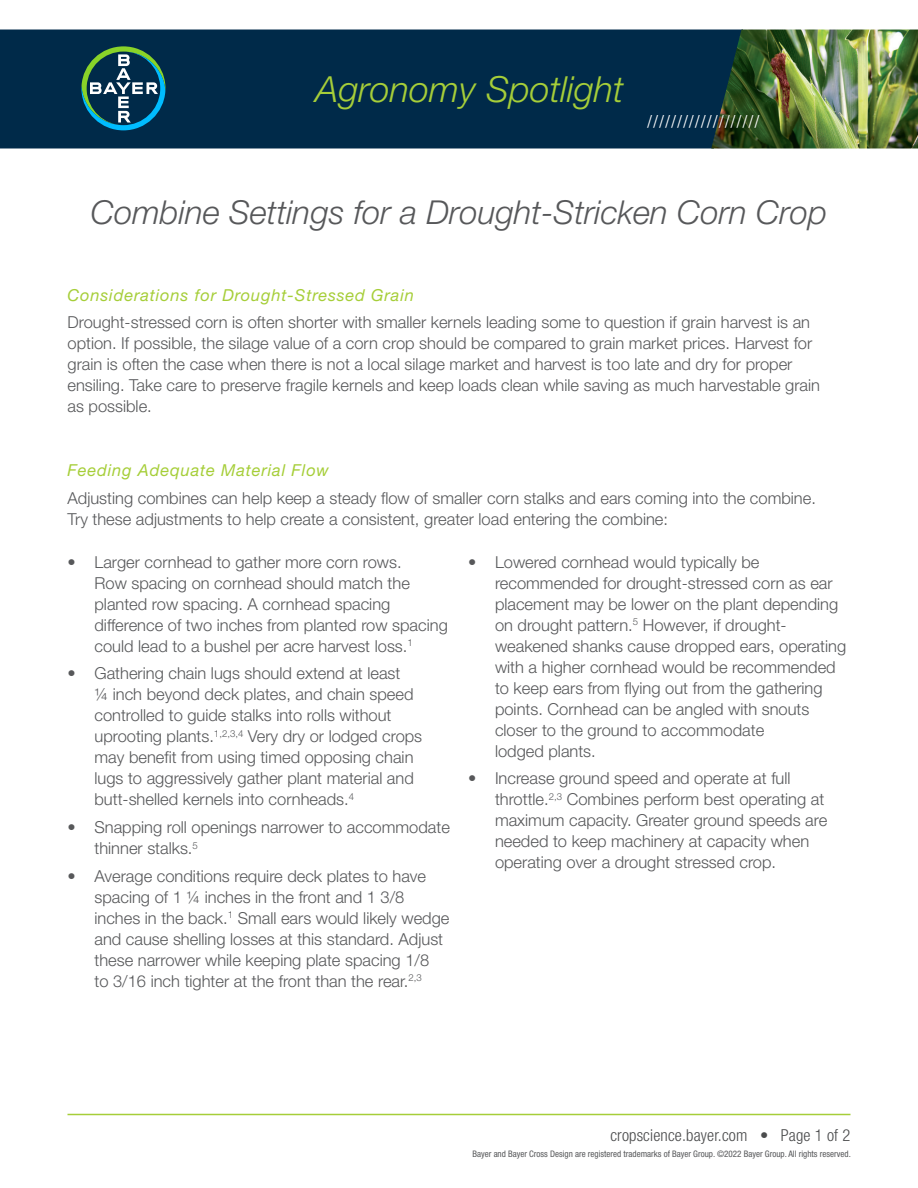
<style>
.page{position:relative;width:918px;height:1188px;background:#fff}
.page>*{position:absolute;margin:0;border:0;box-sizing:border-box;transform-origin:0 0}
.t1{font:italic 300 36px "Helvetica Neue LT Pro";color:#a6ce39}
.Title__Bayer{font:italic 300 33px "Helvetica Neue LT Pro";color:#57585a}
.t2{font:18px "Minion Pro";color:#fff}
.Universal_Text{font:300 16.5px/21px "Helvetica Neue";color:#57585a}
.Subhead__Bayer{font:italic 16.5px "Helvetica Neue LT Pro";letter-spacing:.05em;color:#a6ce39}
.t3{font:300 condensed 16.5px "Helvetica Neue LT Std";letter-spacing:.01em;color:#4b4c4d}
.t4{font:condensed 9px "Helvetica Neue LT Std";color:#57585a}
</style>
<div class="page">
<hr style="left:68px;top:1114px;width:782px;height:1px;background:#a6ce39">
<div style="left:0;top:30px;width:711px;height:118px;background:#002a49"></div>
<svg style="left:81px;top:46px;width:84px;height:84px;background:#285d6a"></svg>
<img style="left:711px;top:30px;width:207px;height:118px">
<h1 class="t1" style="left:316px;top:67px;width:309px">Agronomy Spotlight</h1>
<p class="t2" style="left:647px;top:109px;width:115px">///////////////////</p>
<p class="Title__Bayer" style="left:91px;top:192px;width:738px">Combine Settings for a Drought-Stricken Corn Crop</p>
<p class="Subhead__Bayer" style="left:68px;top:285px;width:348px">Considerations for Drought-Stressed Grain</p>
<p class="Universal_Text" style="left:68px;top:312px;width:754px">Drought-stressed corn is often shorter with smaller kernels leading some to question if grain harvest is an option. If possible, the silage value of a corn crop should be compared to grain market prices. Harvest for grain is often the case when there is not a local silage market and harvest is too late and dry for proper ensiling. Take care to preserve fragile kernels and keep loads clean while saving as much harvestable grain as possible.</p>
<p class="Subhead__Bayer" style="left:68px;top:460px;width:263px">Feeding Adequate Material Flow</p>
<p class="Universal_Text" style="left:68px;top:487px;width:750px">Adjusting combines can help keep a steady flow of smaller corn stalks and ears coming into the combine.<br>Try these adjustments to help create a consistent, greater load entering the combine:</p>
<p class="Universal_Text" style="left:94px;top:551px;width:355px;text-indent:-27px">• Larger cornhead to gather more corn rows.<br>Row spacing on cornhead should match the planted row spacing. A cornhead spacing difference of two inches from planted row spacing could lead to a bushel per acre harvest loss.<sup>1</sup></p>
<p class="Universal_Text" style="left:94px;top:663px;width:329px;text-indent:-27px">• Gathering chain lugs should extend at least<br>¼ inch beyond deck plates, and chain speed controlled to guide stalks into rolls without uprooting plants.<sup>1,2,3,4</sup> Very dry or lodged crops may benefit from using timed opposing chain lugs to aggressively gather plant material and butt-shelled kernels into cornheads.<sup>4</sup></p>
<p class="Universal_Text" style="left:94px;top:816px;width:357px;text-indent:-27px">• Snapping roll openings narrower to accommodate thinner stalks.<sup>5</sup></p>
<p class="Universal_Text" style="left:94px;top:865px;width:356px;text-indent:-27px">• Average conditions require deck plates to have spacing of 1 ¼ inches in the front and 1 3/8 inches in the back.<sup>1</sup> Small ears would likely wedge and cause shelling losses at this standard. Adjust these narrower while keeping plate spacing 1/8<br>to 3/16 inch tighter at the front than the rear.<sup>2,3</sup></p>
<p class="Universal_Text" style="left:495px;top:551px;width:353px;text-indent:-27px">• Lowered cornhead would typically be recommended for drought-stressed corn as ear placement may be lower on the plant depending on drought pattern.<sup>5</sup> However, if drought&shy;weakened shanks cause dropped ears, operating with a higher cornhead would be recommended to keep ears from flying out from the gathering points. Cornhead can be angled with snouts closer to the ground to accommodate<br>lodged plants.</p>
<p class="Universal_Text" style="left:495px;top:768px;width:334px;text-indent:-27px">• Increase ground speed and operate at full throttle.<sup>2,3</sup> Combines perform best operating at maximum capacity. Greater ground speeds are needed to keep machinery at capacity when operating over a drought stressed crop.</p>
<p class="t3" style="left:610px;top:1126px;width:242px">cropscience.bayer.com • Page 1 of 2</p>
<p class="t4" style="left:473px;top:1149px;width:380px">Bayer and Bayer Cross Design are registered trademarks of Bayer Group. ©2022 Bayer Group. All rights reserved.</p>
</div>
